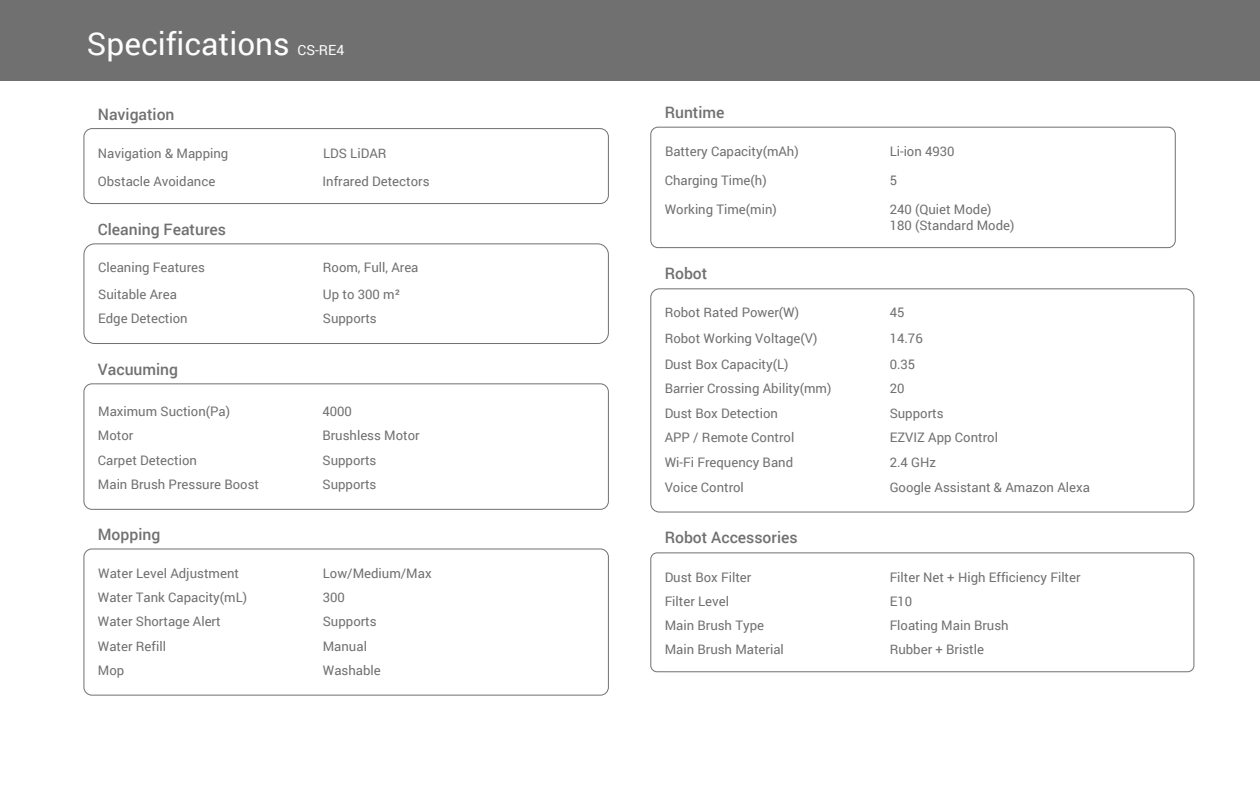
<style>
.page{position:relative;width:1260px;height:788px;background:#fff}
.page>*{position:absolute;margin:0;border:0;box-sizing:border-box;transform-origin:0 0}
.t1{font:31.5px "Roboto";color:#fcfdfd}
.t2{font:500 15.75px "Roboto";color:#717071}
.t3{font:14px "Roboto";color:#fcfdfd}
.t4{font:13.12px/15.8px "Roboto";color:#717071}
</style>
<div class="page">
<div style="left:0;top:0;width:1260px;height:80px;background:#717071"></div>
<div style="left:83px;top:383px;width:526px;height:126px;border:1px solid #717071;border-radius:8px"></div>
<div style="left:83px;top:548px;width:526px;height:147px;border:1px solid #717071;border-radius:8px"></div>
<div style="left:650px;top:127px;width:526px;height:121px;border:1px solid #717071;border-radius:7px"></div>
<div style="left:650px;top:288px;width:544px;height:224px;border:1px solid #717071;border-radius:9px"></div>
<div style="left:650px;top:552px;width:544px;height:120px;border:1px solid #717071;border-radius:6px"></div>
<div style="left:83px;top:128px;width:526px;height:76px;border:1px solid #717071;border-radius:8px"></div>
<div style="left:83px;top:243px;width:526px;height:101px;border:1px solid #717071;border-radius:11px"></div>
<h1 class="t1" style="left:87px;top:22px;width:204px">Specifications</h1>
<p class="t3" style="left:297px;top:40px;width:48px">CS-RE4</p>
<p class="t2" style="left:98px;top:103px;width:78px">Navigation</p>
<p class="t4" style="left:98px;top:144px;width:132px">Navigation &amp; Mapping</p>
<p class="t4" style="left:323px;top:144px;width:65px">LDS LiDAR</p>
<p class="t4" style="left:98px;top:173px;width:119px">Obstacle Avoidance</p>
<p class="t4" style="left:323px;top:173px;width:108px">Infrared Detectors</p>
<p class="t2" style="left:98px;top:218px;width:130px">Cleaning Features</p>
<p class="t4" style="left:98px;top:259px;width:108px">Cleaning Features</p>
<p class="t4" style="left:323px;top:259px;width:97px">Room, Full, Area</p>
<p class="t4" style="left:98px;top:286px;width:80px">Suitable Area</p>
<p class="t4" style="left:323px;top:286px;width:79px">Up to 300 m²</p>
<p class="t4" style="left:98px;top:310px;width:91px">Edge Detection</p>
<p class="t4" style="left:323px;top:310px;width:55px">Supports</p>
<p class="t2" style="left:98px;top:358px;width:82px">Vacuuming</p>
<p class="t4" style="left:98px;top:403px;width:134px">Maximum Suction(Pa)</p>
<p class="t4" style="left:322px;top:403px;width:31px">4000</p>
<p class="t4" style="left:98px;top:427px;width:37px">Motor</p>
<p class="t4" style="left:322px;top:427px;width:99px">Brushless Motor</p>
<p class="t4" style="left:98px;top:451px;width:101px">Carpet Detection</p>
<p class="t4" style="left:323px;top:451px;width:55px">Supports</p>
<p class="t4" style="left:98px;top:476px;width:163px">Main Brush Pressure Boost</p>
<p class="t4" style="left:323px;top:476px;width:55px">Supports</p>
<p class="t2" style="left:98px;top:523px;width:64px">Mopping</p>
<p class="t4" style="left:98px;top:564px;width:142px">Water Level Adjustment</p>
<p class="t4" style="left:323px;top:564px;width:110px">Low/Medium/Max</p>
<p class="t4" style="left:98px;top:589px;width:151px">Water Tank Capacity(mL)</p>
<p class="t4" style="left:323px;top:589px;width:24px">300</p>
<p class="t4" style="left:98px;top:613px;width:124px">Water Shortage Alert</p>
<p class="t4" style="left:323px;top:613px;width:55px">Supports</p>
<p class="t4" style="left:98px;top:638px;width:70px">Water Refill</p>
<p class="t4" style="left:323px;top:638px;width:46px">Manual</p>
<p class="t4" style="left:98px;top:662px;width:28px">Mop</p>
<p class="t4" style="left:323px;top:662px;width:60px">Washable</p>
<p class="t2" style="left:665px;top:101px;width:61px">Runtime</p>
<p class="t4" style="left:665px;top:143px;width:135px">Battery Capacity(mAh)</p>
<p class="t4" style="left:890px;top:143px;width:67px">Li-ion 4930</p>
<p class="t4" style="left:665px;top:172px;width:104px">Charging Time(h)</p>
<p class="t4" style="left:890px;top:172px;width:9px">5</p>
<p class="t4" style="left:665px;top:201px;width:114px">Working Time(min)</p>
<p class="t4" style="left:890px;top:201px;width:126px">240 (Quiet Mode)<br>180 (Standard Mode)</p>
<p class="t2" style="left:665px;top:262px;width:44px">Robot</p>
<p class="t4" style="left:665px;top:304px;width:136px">Robot Rated Power(W)</p>
<p class="t4" style="left:890px;top:304px;width:16px">45</p>
<p class="t4" style="left:665px;top:330px;width:154px">Robot Working Voltage(V)</p>
<p class="t4" style="left:890px;top:330px;width:35px">14.76</p>
<p class="t4" style="left:665px;top:356px;width:125px">Dust Box Capacity(L)</p>
<p class="t4" style="left:890px;top:356px;width:27px">0.35</p>
<p class="t4" style="left:665px;top:380px;width:168px">Barrier Crossing Ability(mm)</p>
<p class="t4" style="left:890px;top:380px;width:16px">20</p>
<p class="t4" style="left:665px;top:405px;width:115px">Dust Box Detection</p>
<p class="t4" style="left:890px;top:405px;width:55px">Supports</p>
<p class="t4" style="left:665px;top:429px;width:131px">APP / Remote Control</p>
<p class="t4" style="left:890px;top:429px;width:110px">EZVIZ App Control</p>
<p class="t4" style="left:665px;top:454px;width:130px">Wi-Fi Frequency Band</p>
<p class="t4" style="left:890px;top:454px;width:48px">2.4 GHz</p>
<p class="t4" style="left:665px;top:478px;width:81px">Voice Control</p>
<p class="t4" style="left:890px;top:478px;width:202px">Google Assistant &amp; Amazon Alexa</p>
<p class="t2" style="left:665px;top:526px;width:134px">Robot Accessories</p>
<p class="t4" style="left:665px;top:569px;width:88px">Dust Box Filter</p>
<p class="t4" style="left:890px;top:569px;width:192px">Filter Net + High Efficiency Filter</p>
<p class="t4" style="left:665px;top:593px;width:66px">Filter Level</p>
<p class="t4" style="left:890px;top:593px;width:24px">E10</p>
<p class="t4" style="left:665px;top:616px;width:101px">Main Brush Type</p>
<p class="t4" style="left:890px;top:616px;width:121px">Floating Main Brush</p>
<p class="t4" style="left:665px;top:641px;width:121px">Main Brush Material</p>
<p class="t4" style="left:890px;top:641px;width:96px">Rubber + Bristle</p>
</div>
